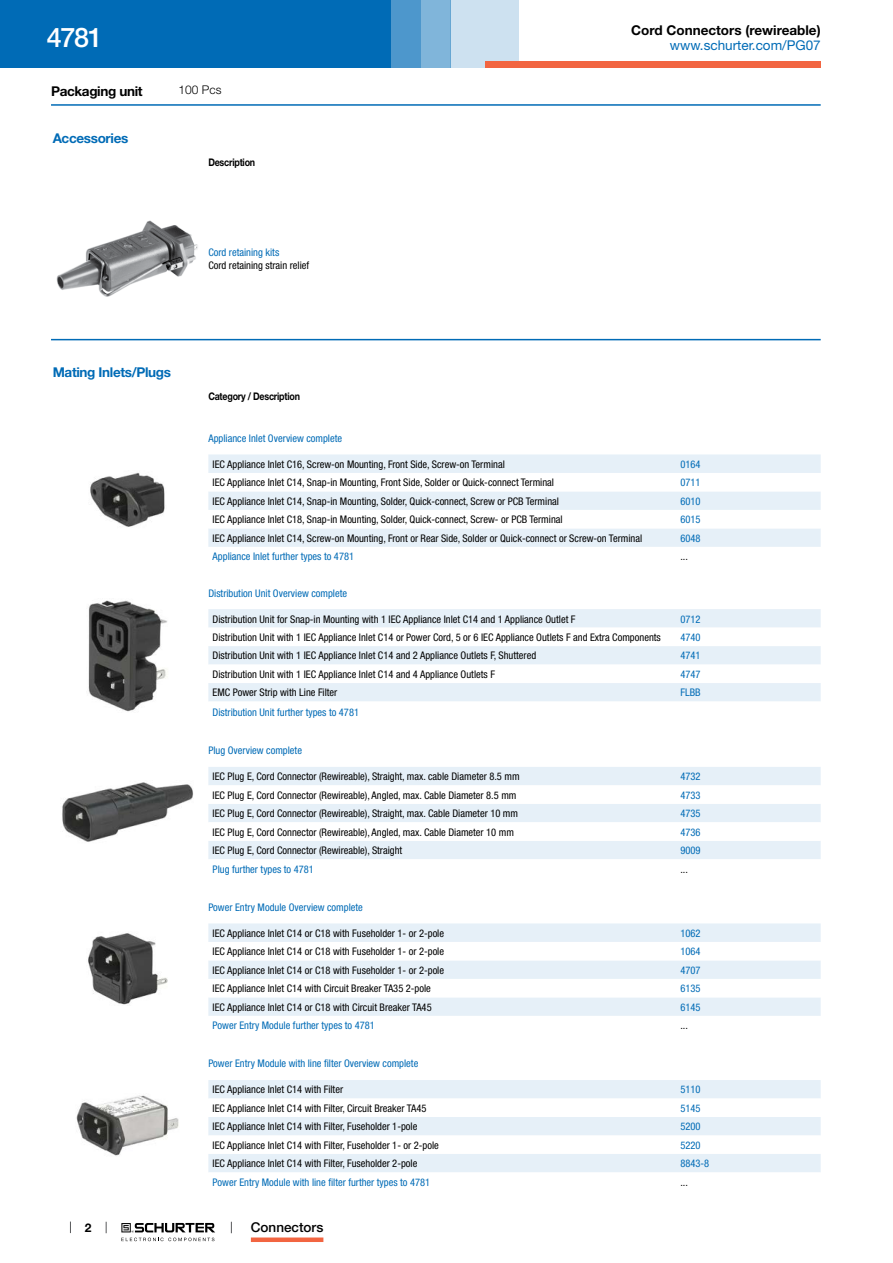
<style>
.page{position:relative;width:893px;height:1263px;background:#fff}
.page>*{position:absolute;margin:0;border:0;box-sizing:border-box;transform-origin:0 0}
.t1{font:500 27px "Helvetica Neue LT";color:#fff}
.t2{font:700 13.5px "Helvetica Neue LT";letter-spacing:-.025em;color:#006bb6}
.t3{font:700 13.5px "Helvetica Neue LT";color:#000}
.t4{font:13.5px "Helvetica Neue LT";color:#006bb6}
.t5{font:700 13.5px "Helvetica Neue LT";letter-spacing:-.025em;color:#000}
.t6{font:500 13.5px "Helvetica Neue LT";color:#000}
.t7{font:300 12px "Helvetica Neue LT";color:#000}
.t8{font:700 12px "Helvetica Neue LT";color:#000}
.t9{font:condensed 10.5px "Helvetica Neue LT";color:#000}
.t10{font:condensed 10.5px "Helvetica Neue LT";color:#006bb6}
.t11{font:700 10.5px "Helvetica Neue LT";letter-spacing:-.025em;color:#000;scale:.85 1}
</style>
<div class="page">
<svg style="left:70px;top:1221px;width:1px;height:12px"></svg>
<svg style="left:121px;top:1223px;width:94px;height:18px"></svg>
<div style="left:0;top:0;width:391px;height:68px;background:#006bb6"></div>
<div style="left:421px;top:0;width:30px;height:68px;background:#80b5da"></div>
<div style="left:391px;top:0;width:30px;height:68px;background:#4d97cc"></div>
<div style="left:451px;top:0;width:68px;height:68px;background:#cde1f0"></div>
<div style="left:485px;top:62px;width:336px;height:6px;background:#f26541"></div>
<div style="left:251px;top:1237px;width:72px;height:5px;background:#f26541"></div>
<hr style="left:51px;top:104px;width:770px;height:2px;background:#006bb6">
<img style="left:56px;top:220px;width:142px;height:77px">
<hr style="left:51px;top:339px;width:770px;height:1px;background:#006bb6">
<img style="left:90px;top:472px;width:75px;height:55px">
<div style="left:208px;top:454px;width:613px;height:19px;background:#e6f0f8"></div>
<svg style="left:208px;top:492px;width:613px;height:55px;fill:#e6f0f8"></svg>
<img style="left:88px;top:600px;width:79px;height:112px">
<div style="left:208px;top:609px;width:613px;height:18px;background:#e6f0f8"></div>
<svg style="left:208px;top:646px;width:613px;height:55px;fill:#e6f0f8"></svg>
<img style="left:62px;top:782px;width:131px;height:60px">
<div style="left:208px;top:767px;width:613px;height:18px;background:#e6f0f8"></div>
<svg style="left:208px;top:804px;width:613px;height:55px;fill:#e6f0f8"></svg>
<img style="left:88px;top:933px;width:80px;height:72px">
<div style="left:208px;top:923px;width:613px;height:19px;background:#e6f0f8"></div>
<svg style="left:208px;top:961px;width:613px;height:55px;fill:#e6f0f8"></svg>
<img style="left:76px;top:1095px;width:103px;height:61px">
<div style="left:208px;top:1080px;width:613px;height:18px;background:#e6f0f8"></div>
<svg style="left:208px;top:1117px;width:613px;height:55px;fill:#e6f0f8"></svg>
<h1 class="t1" style="left:47px;top:21px;width:57px">4781</h1>
<p class="t5" style="left:51px;top:82px;width:93px">Packaging unit</p>
<p class="t7" style="left:179px;top:83px;width:44px">100 Pcs</p>
<p class="t2" style="left:53px;top:129px;width:77px">Accessories</p>
<p class="t11" style="left:208px;top:156px;width:57px">Description</p>
<p class="t10" style="left:208px;top:246px;width:72px">Cord retaining kits</p>
<p class="t9" style="left:208px;top:259px;width:102px">Cord retaining strain relief</p>
<p class="t2" style="left:53px;top:364px;width:120px">Mating Inlets/Plugs</p>
<p class="t3" style="left:631px;top:22px;width:191px">Cord Connectors (rewireable)</p>
<p class="t4" style="left:670px;top:37px;width:152px">www.schurter.com/PG07</p>
<p class="t8" style="left:85px;top:1220px;width:8px">2</p>
<p class="t11" style="left:208px;top:390px;width:109px">Category / Description</p>
<p class="t10" style="left:208px;top:432px;width:135px">Appliance Inlet Overview complete</p>
<p class="t9" style="left:213px;top:458px;width:294px">IEC Appliance Inlet C16, Screw-on Mounting, Front Side, Screw-on Terminal</p>
<p class="t10" style="left:680px;top:458px;width:22px">0164</p>
<p class="t9" style="left:213px;top:476px;width:343px">IEC Appliance Inlet C14, Snap-in Mounting, Front Side, Solder or Quick-connect Terminal</p>
<p class="t10" style="left:680px;top:476px;width:22px">0711</p>
<p class="t9" style="left:213px;top:495px;width:348px">IEC Appliance Inlet C14, Snap-in Mounting, Solder, Quick-connect, Screw or PCB Terminal</p>
<p class="t10" style="left:680px;top:495px;width:22px">6010</p>
<p class="t9" style="left:213px;top:513px;width:352px">IEC Appliance Inlet C18, Snap-in Mounting, Solder, Quick-connect, Screw- or PCB Terminal</p>
<p class="t10" style="left:680px;top:513px;width:22px">6015</p>
<p class="t9" style="left:213px;top:532px;width:431px">IEC Appliance Inlet C14, Screw-on Mounting, Front or Rear Side, Solder or Quick-connect or Screw-on Terminal</p>
<p class="t10" style="left:680px;top:532px;width:22px">6048</p>
<p class="t10" style="left:213px;top:550px;width:143px">Appliance Inlet further types to 4781</p>
<p class="t9" style="left:680px;top:550px;width:9px">...</p>
<p class="t10" style="left:208px;top:587px;width:140px">Distribution Unit Overview complete</p>
<p class="t9" style="left:213px;top:613px;width:364px">Distribution Unit for Snap-in Mounting with 1 IEC Appliance Inlet C14 and 1 Appliance Outlet F</p>
<p class="t10" style="left:680px;top:613px;width:22px">0712</p>
<p class="t9" style="left:213px;top:631px;width:450px">Distribution Unit with 1 IEC Appliance Inlet C14 or Power Cord, 5 or 6 IEC Appliance Outlets F and Extra Components</p>
<p class="t10" style="left:680px;top:631px;width:22px">4740</p>
<p class="t9" style="left:213px;top:650px;width:325px">Distribution Unit with 1 IEC Appliance Inlet C14 and 2 Appliance Outlets F, Shuttered</p>
<p class="t10" style="left:680px;top:650px;width:22px">4741</p>
<p class="t9" style="left:213px;top:668px;width:284px">Distribution Unit with 1 IEC Appliance Inlet C14 and 4 Appliance Outlets F</p>
<p class="t10" style="left:680px;top:668px;width:22px">4747</p>
<p class="t9" style="left:213px;top:687px;width:126px">EMC Power Strip with Line Filter</p>
<p class="t10" style="left:680px;top:687px;width:22px">FLBB</p>
<p class="t10" style="left:213px;top:706px;width:148px">Distribution Unit further types to 4781</p>
<p class="t10" style="left:208px;top:744px;width:95px">Plug Overview complete</p>
<p class="t9" style="left:213px;top:770px;width:308px">IEC Plug E, Cord Connector (Rewireable), Straight, max. cable Diameter 8.5 mm</p>
<p class="t10" style="left:680px;top:770px;width:22px">4732</p>
<p class="t9" style="left:213px;top:789px;width:305px">IEC Plug E, Cord Connector (Rewireable), Angled, max. Cable Diameter 8.5 mm</p>
<p class="t10" style="left:680px;top:789px;width:22px">4733</p>
<p class="t9" style="left:213px;top:807px;width:307px">IEC Plug E, Cord Connector (Rewireable), Straight, max. Cable Diameter 10 mm</p>
<p class="t10" style="left:680px;top:807px;width:22px">4735</p>
<p class="t9" style="left:213px;top:826px;width:303px">IEC Plug E, Cord Connector (Rewireable), Angled, max. Cable Diameter 10 mm</p>
<p class="t10" style="left:680px;top:826px;width:22px">4736</p>
<p class="t9" style="left:213px;top:844px;width:191px">IEC Plug E, Cord Connector (Rewireable), Straight</p>
<p class="t10" style="left:680px;top:844px;width:22px">9009</p>
<p class="t10" style="left:213px;top:863px;width:103px">Plug further types to 4781</p>
<p class="t9" style="left:680px;top:863px;width:9px">...</p>
<p class="t10" style="left:208px;top:901px;width:156px">Power Entry Module Overview complete</p>
<p class="t9" style="left:213px;top:927px;width:233px">IEC Appliance Inlet C14 or C18 with Fuseholder 1- or 2-pole</p>
<p class="t10" style="left:680px;top:927px;width:22px">1062</p>
<p class="t9" style="left:213px;top:945px;width:233px">IEC Appliance Inlet C14 or C18 with Fuseholder 1- or 2-pole</p>
<p class="t10" style="left:680px;top:945px;width:22px">1064</p>
<p class="t9" style="left:213px;top:964px;width:233px">IEC Appliance Inlet C14 or C18 with Fuseholder 1- or 2-pole</p>
<p class="t10" style="left:680px;top:964px;width:22px">4707</p>
<p class="t9" style="left:213px;top:982px;width:220px">IEC Appliance Inlet C14 with Circuit Breaker TA35 2-pole</p>
<p class="t10" style="left:680px;top:982px;width:22px">6135</p>
<p class="t9" style="left:213px;top:1001px;width:221px">IEC Appliance Inlet C14 or C18 with Circuit Breaker TA45</p>
<p class="t10" style="left:680px;top:1001px;width:22px">6145</p>
<p class="t10" style="left:213px;top:1019px;width:164px">Power Entry Module further types to 4781</p>
<p class="t9" style="left:680px;top:1019px;width:9px">...</p>
<p class="t10" style="left:208px;top:1058px;width:211px">Power Entry Module with line filter Overview complete</p>
<p class="t9" style="left:213px;top:1084px;width:132px">IEC Appliance Inlet C14 with Filter</p>
<p class="t10" style="left:680px;top:1084px;width:22px">5110</p>
<p class="t9" style="left:213px;top:1102px;width:215px">IEC Appliance Inlet C14 with Filter, Circuit Breaker TA45</p>
<p class="t10" style="left:680px;top:1102px;width:22px">5145</p>
<p class="t9" style="left:213px;top:1120px;width:206px">IEC Appliance Inlet C14 with Filter, Fuseholder 1-pole</p>
<p class="t10" style="left:680px;top:1120px;width:22px">5200</p>
<p class="t9" style="left:213px;top:1139px;width:228px">IEC Appliance Inlet C14 with Filter, Fuseholder 1- or 2-pole</p>
<p class="t10" style="left:680px;top:1139px;width:22px">5220</p>
<p class="t9" style="left:213px;top:1157px;width:206px">IEC Appliance Inlet C14 with Filter, Fuseholder 2-pole</p>
<p class="t10" style="left:680px;top:1157px;width:30px">8843-8</p>
<p class="t10" style="left:213px;top:1176px;width:219px">Power Entry Module with line filter further types to 4781</p>
<p class="t9" style="left:680px;top:1176px;width:9px">...</p>
<p class="t6" style="left:251px;top:1219px;width:74px">Connectors</p>
</div>
